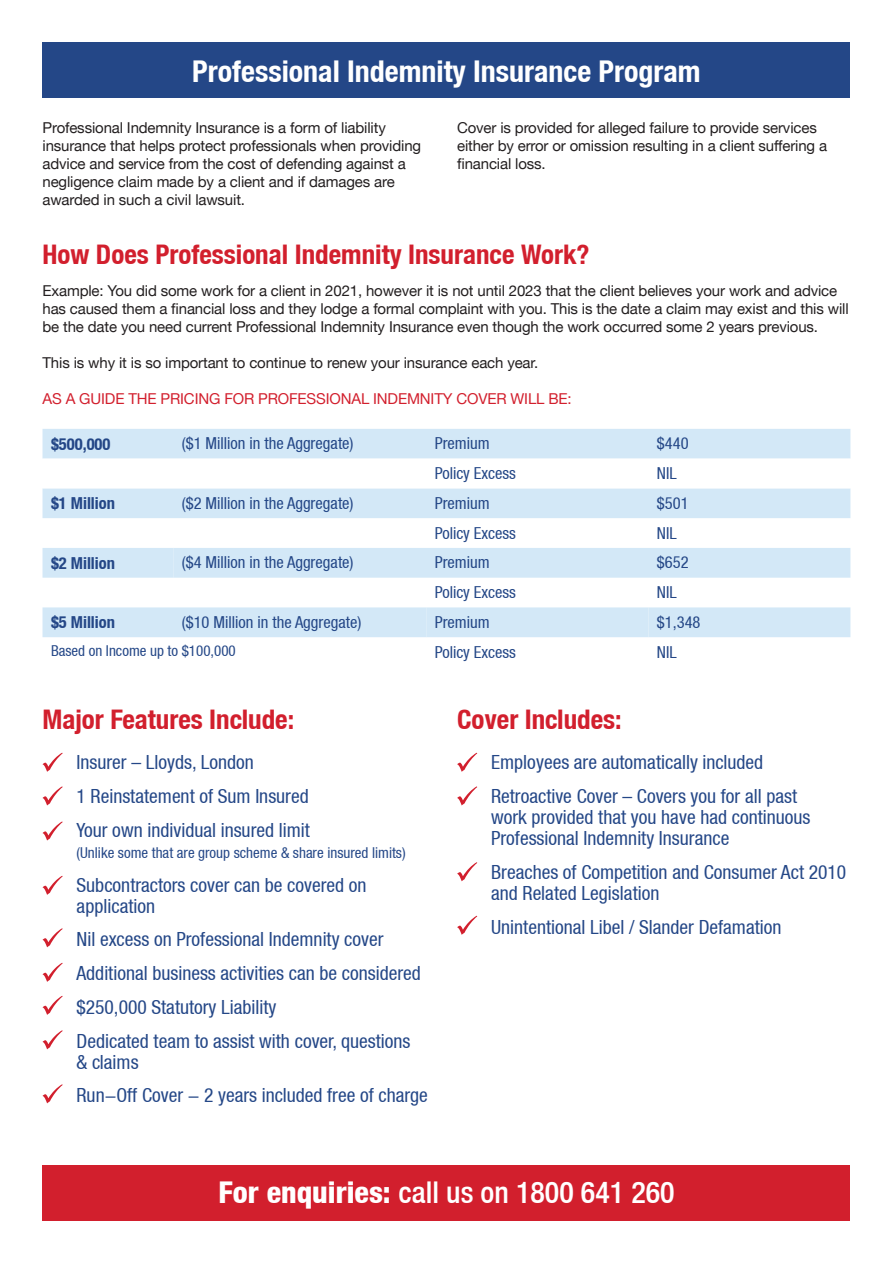
<style>
.page{position:relative;width:893px;height:1263px;background:#fff}
.page>*{position:absolute;margin:0;border:0;box-sizing:border-box;transform-origin:0 0}
.t1{font:700 condensed 30px "Helvetica Neue LT";color:#fff}
.t2{font:500 condensed 30px "Helvetica Neue LT";color:#fff}
.t3{font:700 condensed 27px "Helvetica Neue LT";color:#d21f2d}
.t4{font:condensed 19.5px/33.8px "Helvetica Neue LT";color:#244787}
.t5{font:condensed 16.5px "Helvetica Neue LT";color:#244787}
.t6{font:700 condensed 16.5px "Helvetica Neue LT";color:#244787}
.t7{font:15px/18px "Helvetica Neue LT";letter-spacing:-.01em;color:#231f20}
.t8{font:condensed 15px "Helvetica Neue LT";color:#244787}
.t9{font:15px "Helvetica Neue LT";letter-spacing:-.01em;color:#d21f2d}
.s1{font-weight:800}
</style>
<div class="page">
<div style="left:43px;top:43px;width:807px;height:55px;background:#244787"></div>
<div style="left:43px;top:429px;width:807px;height:89px;background:#d3e8f7"></div>
<svg style="left:43px;top:459px;width:807px;height:29px"></svg>
<svg style="left:43px;top:548px;width:807px;height:89px;fill:#d3e8f7"></svg>
<div style="left:43px;top:1165px;width:807px;height:55px;background:#d21f2d"></div>
<svg style="left:457px;top:753px;width:20px;height:19px"></svg>
<svg style="left:457px;top:786px;width:20px;height:19px"></svg>
<svg style="left:457px;top:862px;width:20px;height:19px"></svg>
<svg style="left:457px;top:916px;width:20px;height:19px"></svg>
<svg style="left:43px;top:753px;width:20px;height:19px"></svg>
<svg style="left:43px;top:786px;width:20px;height:19px"></svg>
<svg style="left:43px;top:821px;width:20px;height:19px"></svg>
<svg style="left:43px;top:876px;width:20px;height:19px"></svg>
<svg style="left:43px;top:928px;width:20px;height:19px"></svg>
<svg style="left:43px;top:963px;width:20px;height:19px"></svg>
<svg style="left:43px;top:996px;width:20px;height:19px"></svg>
<svg style="left:43px;top:1030px;width:20px;height:19px"></svg>
<svg style="left:43px;top:1084px;width:20px;height:19px"></svg>
<h1 class="t1" style="left:192px;top:53px;width:510px">Professional Indemnity Insurance Program</h1>
<p class="t7" style="left:43px;top:118px;width:380px">Professional Indemnity Insurance is a form of liability insurance that helps protect professionals when providing advice and service from the cost of defending against a negligence claim made by a client and if damages are awarded in such a civil lawsuit.</p>
<p class="t7" style="left:457px;top:118px;width:371px">Cover is provided for alleged failure to provide services either by error or omission resulting in a client suffering a financial loss.</p>
<h2 class="t3" style="left:43px;top:238px;width:548px">How Does Professional Indemnity Insurance Work?</h2>
<p class="t7" style="left:43px;top:281px;width:808px">Example: You did some work for a client in 2021, however it is not until 2023 that the client believes your work and advice has caused them a financial loss and they lodge a formal complaint with you. This is the date a claim may exist and this will be the date you need current Professional Indemnity Insurance even though the work occurred some 2 years previous.</p>
<p class="t7" style="left:43px;top:353px;width:497px">This is why it is so important to continue to renew your insurance each year.</p>
<p class="t9" style="left:43px;top:389px;width:531px">AS A GUIDE THE PRICING FOR PROFESSIONAL INDEMNITY COVER WILL BE:</p>
<p class="t6" style="left:51px;top:434px;width:61px">$500,000</p>
<p class="t5" style="left:182px;top:434px;width:173px">($1 Million in the Aggregate)</p>
<p class="t5" style="left:435px;top:434px;width:56px">Premium</p>
<p class="t5" style="left:657px;top:434px;width:33px">$440</p>
<p class="t5" style="left:435px;top:464px;width:83px">Policy Excess</p>
<p class="t5" style="left:657px;top:464px;width:21px">NIL</p>
<p class="t6" style="left:51px;top:493px;width:66px">$1 Million</p>
<p class="t5" style="left:182px;top:493px;width:173px">($2 Million in the Aggregate)</p>
<p class="t5" style="left:435px;top:493px;width:56px">Premium</p>
<p class="t5" style="left:657px;top:493px;width:33px">$501</p>
<p class="t5" style="left:435px;top:523px;width:83px">Policy Excess</p>
<p class="t5" style="left:657px;top:523px;width:21px">NIL</p>
<p class="t6" style="left:51px;top:553px;width:66px">$2 Million</p>
<p class="t5" style="left:182px;top:553px;width:173px">($4 Million in the Aggregate)</p>
<p class="t5" style="left:435px;top:553px;width:56px">Premium</p>
<p class="t5" style="left:657px;top:553px;width:33px">$652</p>
<p class="t5" style="left:435px;top:583px;width:83px">Policy Excess</p>
<p class="t5" style="left:657px;top:583px;width:21px">NIL</p>
<p class="t6" style="left:51px;top:612px;width:66px">$5 Million</p>
<p class="t5" style="left:182px;top:612px;width:181px">($10 Million in the Aggregate)</p>
<p class="t5" style="left:435px;top:612px;width:56px">Premium</p>
<p class="t5" style="left:657px;top:612px;width:45px">$1,348</p>
<p class="t5" style="left:435px;top:642px;width:83px">Policy Excess</p>
<p class="t5" style="left:657px;top:642px;width:21px">NIL</p>
<p class="t8" style="left:51px;top:642px;width:186px">Based on Income up to $100,000</p>
<h2 class="t3" style="left:43px;top:703px;width:253px">Major Features Include:</h2>
<h2 class="t3" style="left:457px;top:703px;width:166px">Cover Includes:</h2>
<h3 class="t4" style="left:77px;top:745px;width:235px">Insurer – Lloyds, London<br>1 Reinstatement of Sum Insured<br>Your own individual insured limit</h3>
<p class="t8" style="left:77px;top:844px;width:331px">(Unlike some that are group scheme &amp; share insured limits)</p>
<h3 class="t4" style="left:77px;top:874px;width:292px;line-height:21px">Subcontractors cover can be covered on application</h3>
<h3 class="t4" style="left:77px;top:922px;width:346px">Nil excess on Professional Indemnity cover Additional business activities can be considered $250,000 Statutory Liability<br>Dedicated team to assist with cover, questions</h3>
<h3 class="t4" style="left:77px;top:1045px;width:353px">&amp; claims<br>Run-Off Cover - 2 years included free of charge</h3>
<h3 class="t4" style="left:491px;top:745px;width:307px">Employees are automatically included<br>Retroactive Cover – Covers you for all past</h3>
<h3 class="t4" style="left:491px;top:806px;width:321px;line-height:21px">work provided that you have had continuous<br>Professional Indemnity Insurance</h3>
<h3 class="t4" style="left:491px;top:861px;width:357px;line-height:21px">Breaches of Competition and Consumer Act 2010 and Related Legislation</h3>
<h3 class="t4" style="left:491px;top:910px;width:292px">Unintentional Libel / Slander Defamation</h3>
<h1 class="t2" style="left:218px;top:1174px;width:458px"><span class="s1">For enquiries:</span> call us on 1800 641 260</h1>
</div>
